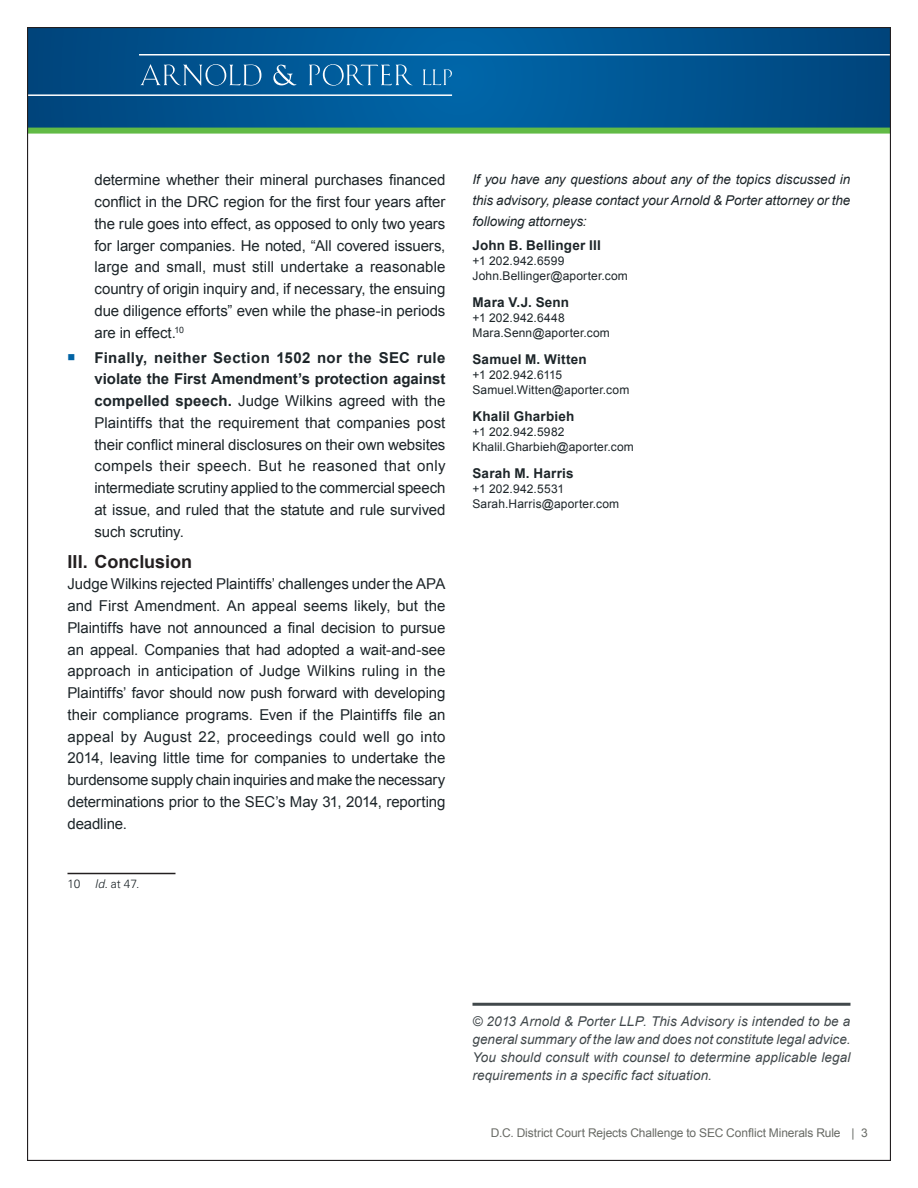
<style>
.page{position:relative;width:918px;height:1188px;background:#fff}
.page>*{position:absolute;margin:0;border:0;box-sizing:border-box;transform-origin:0 0}
.t1{font:700 18px "Arial";color:#231f20}
.t2{font:15px/21.8px "Arial";letter-spacing:-.005em;color:#1d2529;text-align:justify}
.t3{font:italic 13.5px/18px "Arial";letter-spacing:.01em;color:#41484b;text-align:justify}
.t4{font:italic 13.5px/21px "Arial";letter-spacing:-.005em;color:#1d2529;text-align:justify}
.t5{font:700 13.5px "Arial";letter-spacing:.015em;color:#1d2529}
.t6{font:12px/15px "Arial";letter-spacing:.015em;color:#1d2529}
.t7{font:12px "Arial";letter-spacing:-.01em;color:#686a65}
.t8{font:300 12px "Univers";color:#1d2529}
.s1{font-weight:700}
.s2{font-style:italic}
</style>
<div class="page">
<svg style="left:29px;top:29px;width:860px;height:99px;background:#005591"></svg>
<div style="left:28px;top:128px;width:862px;height:6px;background:#62bb46"></div>
<hr style="left:139px;top:54px;width:752px;height:2px;background:#fff">
<hr style="left:27px;top:94px;width:425px;height:2px;background:#fff">
<svg style="left:140px;top:64px;width:121px;height:22px;background:#296d9f"></svg>
<svg style="left:273px;top:65px;width:23px;height:20px"></svg>
<svg style="left:423px;top:69px;width:29px;height:16px"></svg>
<svg style="left:309px;top:64px;width:104px;height:22px;background:#2c7aaf"></svg>
<hr style="left:472px;top:1003px;width:378px;height:3px;background:#41484b">
<hr style="left:68px;top:873px;width:108px;height:1px;background:#231f20">
<p class="t2" style="left:94px;top:169px;width:353px">determine whether their mineral purchases financed conflict in the DRC region for the first four years after the rule goes into effect, as opposed to only two years for larger companies. He noted, “All covered issuers, large and small, must still undertake a reasonable country of origin inquiry and, if necessary, the ensuing due diligence efforts” even while the phase-in periods are in effect.<sup>10</sup></p>
<p class="t2" style="left:94px;top:347px;width:353px"><span class="s1">Finally, neither Section 1502 nor the SEC rule violate the First Amendment’s protection against compelled speech.</span> Judge Wilkins agreed with the Plaintiffs that the requirement that companies post their conflict mineral disclosures on their own websites compels their speech. But he reasoned that only intermediate scrutiny applied to the commercial speech at issue, and ruled that the statute and rule survived such scrutiny.</p>
<p class="t1" style="left:68px;top:549px;width:126px">III. Conclusion</p>
<p class="t2" style="left:68px;top:573px;width:380px">Judge Wilkins rejected Plaintiffs’ challenges under the APA and First Amendment. An appeal seems likely, but the Plaintiffs have not announced a final decision to pursue an appeal. Companies that had adopted a wait-and-see approach in anticipation of Judge Wilkins ruling in the Plaintiffs’ favor should now push forward with developing their compliance programs. Even if the Plaintiffs file an appeal by August 22, proceedings could well go into 2014, leaving little time for companies to undertake the burdensome supply chain inquiries and make the necessary determinations prior to the SEC’s May 31, 2014, reporting deadline.</p>
<p class="t8" style="left:68px;top:876px;width:73px">10 <span class="s2">Id.</span> at 47.</p>
<p class="t4" style="left:472px;top:169px;width:379px">If you have any questions about any of the topics discussed in this advisory, please contact your Arnold &amp; Porter attorney or the following attorneys:</p>
<p class="t5" style="left:472px;top:236px;width:130px">John B. Bellinger III</p>
<p class="t6" style="left:472px;top:253px;width:157px">+1 202.942.6599<br>John.Bellinger@aporter.com</p>
<p class="t5" style="left:472px;top:293px;width:98px">Mara V.J. Senn</p>
<p class="t6" style="left:472px;top:310px;width:139px">+1 202.942.6448<br>Mara.Senn@aporter.com</p>
<p class="t5" style="left:472px;top:350px;width:116px">Samuel M. Witten</p>
<p class="t6" style="left:472px;top:367px;width:158px">+1 202.942.6115<br>Samuel.Witten@aporter.com</p>
<p class="t5" style="left:472px;top:407px;width:103px">Khalil Gharbieh</p>
<p class="t6" style="left:472px;top:424px;width:163px">+1 202.942.5982<br>Khalil.Gharbieh@aporter.com</p>
<p class="t5" style="left:472px;top:464px;width:103px">Sarah M. Harris</p>
<p class="t6" style="left:472px;top:481px;width:148px">+1 202.942.5531<br>Sarah.Harris@aporter.com</p>
<p class="t3" style="left:472px;top:1012px;width:380px">© 2013 Arnold &amp; Porter LLP. This Advisory is intended to be a general summary of the law and does not constitute legal advice.<br>You should consult with counsel to determine applicable legal requirements in a specific fact situation.</p>
<p class="t7" style="left:491px;top:1125px;width:379px">D.C. District Court Rejects Challenge to SEC Conflict Minerals Rule | 3</p>
</div>
